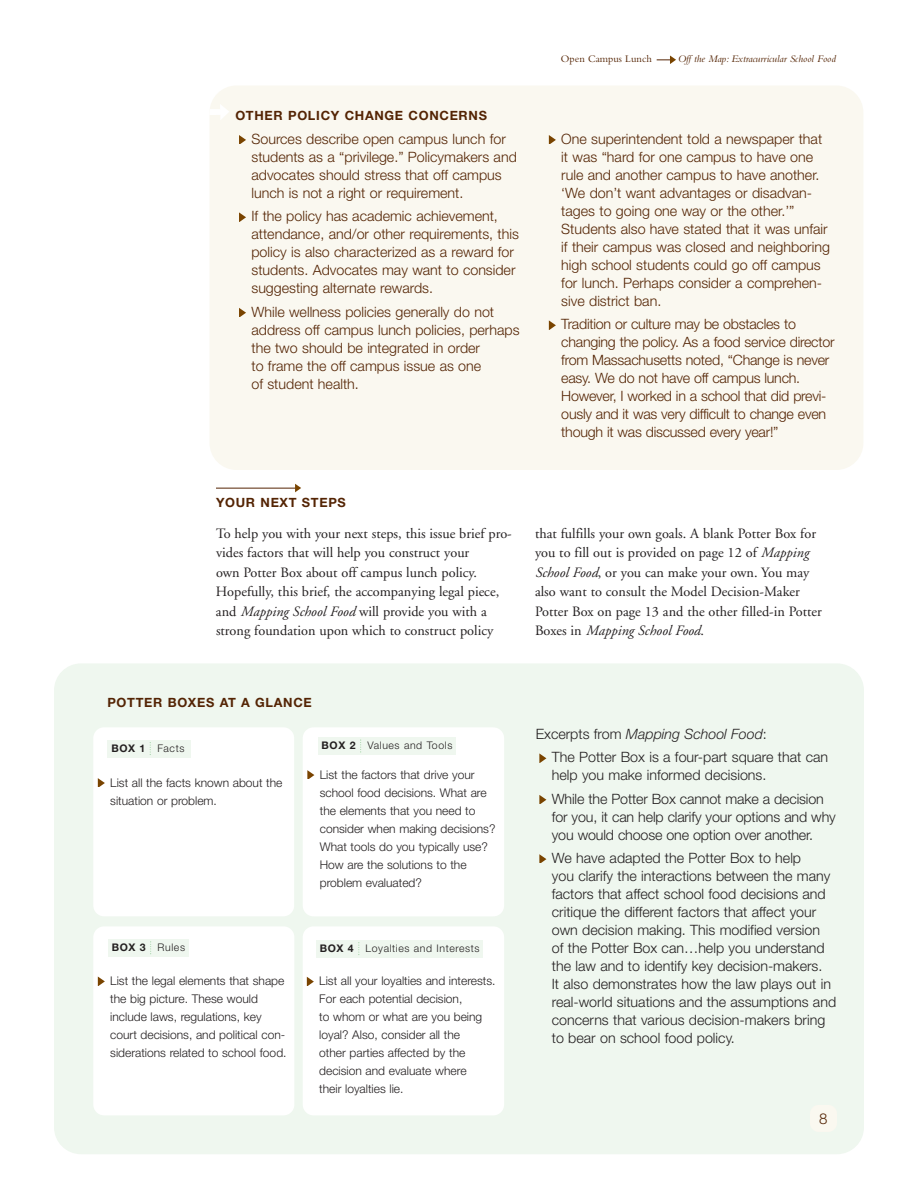
<style>
.page{position:relative;width:918px;height:1188px;background:#fff}
.page>*{position:absolute;margin:0;border:0;box-sizing:border-box;transform-origin:0 0}
.t1{font:300 15px "Helvetica Neue";color:#542404}
.t2{font:300 14.25px/18px "Helvetica Neue";color:#542404}
.t3{font:300 14.25px/18px "Helvetica Neue";color:#231f20}
.t4{font:14.25px/19.5px "Adobe Garamond";color:#231f20}
.t5{font:700 12.75px "Helvetica Neue";letter-spacing:.055em;color:#542404}
.t6{font:300 12px/18px "Helvetica Neue";color:#231f20}
.t7{font:300 10.5px "Helvetica Neue";letter-spacing:.055em;color:#231f20}
.t8{font:italic 10.5px "Bembo";color:#542404}
.t9{font:10.5px "Bembo";color:#542404}
.s1{font-style:italic}
.s2{font-weight:700}
</style>
<div class="page">
<div style="left:54px;top:663px;width:810px;height:491px;background:#eff7ef;border-radius:27px"></div>
<div style="left:810px;top:1105px;width:27px;height:27px;background:#faf8f0;border-radius:9px"></div>
<svg style="left:657px;top:56px;width:19px;height:8px"></svg>
<div style="left:210px;top:86px;width:653px;height:384px;background:#faf8f0;border-radius:27px"></div>
<svg style="left:549px;top:320px;width:7px;height:9px"></svg>
<svg style="left:549px;top:135px;width:7px;height:9px"></svg>
<svg style="left:239px;top:308px;width:7px;height:9px"></svg>
<svg style="left:239px;top:212px;width:7px;height:9px"></svg>
<svg style="left:239px;top:135px;width:7px;height:9px"></svg>
<svg style="left:210px;top:105px;width:19px;height:14px"></svg>
<svg style="left:539px;top:854px;width:7px;height:9px"></svg>
<svg style="left:539px;top:795px;width:7px;height:9px"></svg>
<svg style="left:539px;top:753px;width:7px;height:9px"></svg>
<div style="left:303px;top:926px;width:201px;height:189px;background:#fff;border-radius:11px"></div>
<div style="left:303px;top:727px;width:201px;height:189px;background:#fff;border-radius:11px"></div>
<div style="left:93px;top:926px;width:201px;height:189px;background:#fff;border-radius:11px"></div>
<div style="left:93px;top:727px;width:201px;height:189px;background:#fff;border-radius:11px"></div>
<div style="left:108px;top:740px;width:83px;height:17px;background:#eff7ef"></div>
<div style="left:318px;top:737px;width:138px;height:18px;background:#eff7ef"></div>
<div style="left:108px;top:939px;width:81px;height:17px;background:#eff7ef"></div>
<div style="left:316px;top:940px;width:167px;height:17px;background:#eff7ef"></div>
<svg style="left:98px;top:778px;width:7px;height:9px"></svg>
<svg style="left:307px;top:770px;width:7px;height:9px"></svg>
<svg style="left:98px;top:977px;width:7px;height:8px"></svg>
<svg style="left:307px;top:977px;width:7px;height:8px"></svg>
<hr style="left:216px;top:488px;width:81px;height:1px;background:#542404">
<svg style="left:295px;top:484px;width:6px;height:8px"></svg>
<p class="t5" style="left:235px;top:108px;width:253px">OTHER POLICY CHANGE CONCERNS</p>
<p class="t2" style="left:251px;top:129px;width:267px">Sources describe open campus lunch for students as a “privilege.” Policymakers and advocates should stress that off campus lunch is not a right or requirement.</p>
<p class="t2" style="left:251px;top:207px;width:269px">If the policy has academic achievement, attendance, and/or other requirements, this policy is also characterized as a reward for students. Advocates may want to consider suggesting alternate rewards.</p>
<p class="t2" style="left:251px;top:302px;width:270px">While wellness policies generally do not address off campus lunch policies, perhaps the two should be integrated in order<br>to frame the off campus issue as one<br>of student health.</p>
<p class="t9" style="left:561px;top:56px;width:93px">Open Campus Lunch</p>
<p class="t8" style="left:678px;top:56px;width:160px">Off the Map: Extracurricular School Food</p>
<p class="t2" style="left:561px;top:129px;width:270px">One superintendent told a newspaper that it was “hard for one campus to have one rule and another campus to have another. ‘We don’t want advantages or disadvan&shy;tages to going one way or the other.’” Students also have stated that it was unfair if their campus was closed and neighboring high school students could go off campus for lunch. Perhaps consider a comprehen&shy;sive district ban.</p>
<p class="t2" style="left:561px;top:315px;width:275px">Tradition or culture may be obstacles to changing the policy. As a food service director from Massachusetts noted, “Change is never easy. We do not have off campus lunch.<br>However, I worked in a school that did previ&shy;ously and it was very difficult to change even though it was discussed every year!”</p>
<p class="t5" style="left:216px;top:495px;width:131px">YOUR NEXT STEPS</p>
<p class="t4" style="left:216px;top:525px;width:297px">To help you with your next steps, this issue brief pro&shy;vides factors that will help you construct your<br>own Potter Box about off campus lunch policy.<br>Hopefully, this brief, the accompanying legal piece, and <span class="s1">Mapping School Food</span> will provide you with a strong foundation upon which to construct policy</p>
<p class="t4" style="left:535px;top:525px;width:288px">that fulfills your own goals. A blank Potter Box for you to fill out is provided on page 12 of <span class="s1">Mapping School Food</span>, or you can make your own. You may also want to consult the Model Decision-Maker Potter Box on page 13 and the other filled-in Potter Boxes in <span class="s1">Mapping School Food</span>.</p>
<p class="t5" style="left:107px;top:694px;width:206px">POTTER BOXES AT A GLANCE</p>
<p class="t7" style="left:111px;top:742px;width:74px"><span class="s2">BOX 1</span> Facts</p>
<p class="t7" style="left:322px;top:739px;width:132px"><span class="s2">BOX 2</span> Values and Tools</p>
<p class="t6" style="left:110px;top:773px;width:174px">List all the facts known about the situation or problem.</p>
<p class="t6" style="left:320px;top:765px;width:177px">List the factors that drive your school food decisions. What are the elements that you need to consider when making decisions?<br>What tools do you typically use?<br>How are the solutions to the problem evaluated?</p>
<p class="t7" style="left:112px;top:941px;width:75px"><span class="s2">BOX 3</span> Rules</p>
<p class="t7" style="left:320px;top:942px;width:161px"><span class="s2">BOX 4</span> Loyalties and Interests</p>
<p class="t6" style="left:110px;top:972px;width:178px">List the legal elements that shape the big picture. These would include laws, regulations, key court decisions, and political con&shy;siderations related to school food.</p>
<p class="t6" style="left:319px;top:972px;width:178px">List all your loyalties and interests.<br>For each potential decision,<br>to whom or what are you being loyal? Also, consider all the<br>other parties affected by the decision and evaluate where<br>their loyalties lie.</p>
<p class="t3" style="left:552px;top:722px;width:278px;line-height:23.4px;text-indent:-16px">Excerpts from <span class="s1">Mapping School Food</span>:<br>The Potter Box is a four-part square that can</p>
<p class="t3" style="left:552px;top:763px;width:273px;line-height:23.4px">help you make informed decisions.<br>While the Potter Box cannot make a decision</p>
<p class="t3" style="left:552px;top:807px;width:285px">for you, it can help clarify your options and why you would choose one option over another.</p>
<p class="t3" style="left:552px;top:849px;width:286px">We have adapted the Potter Box to help<br>you clarify the interactions between the many factors that affect school food decisions and critique the different factors that affect your own decision making. This modified version<br>of the Potter Box can…help you understand the law and to identify key decision-makers.<br>It also demonstrates how the law plays out in real-world situations and the assumptions and concerns that various decision-makers bring to bear on school food policy.</p>
<p class="t1" style="left:819px;top:1110px;width:10px">8</p>
</div>
